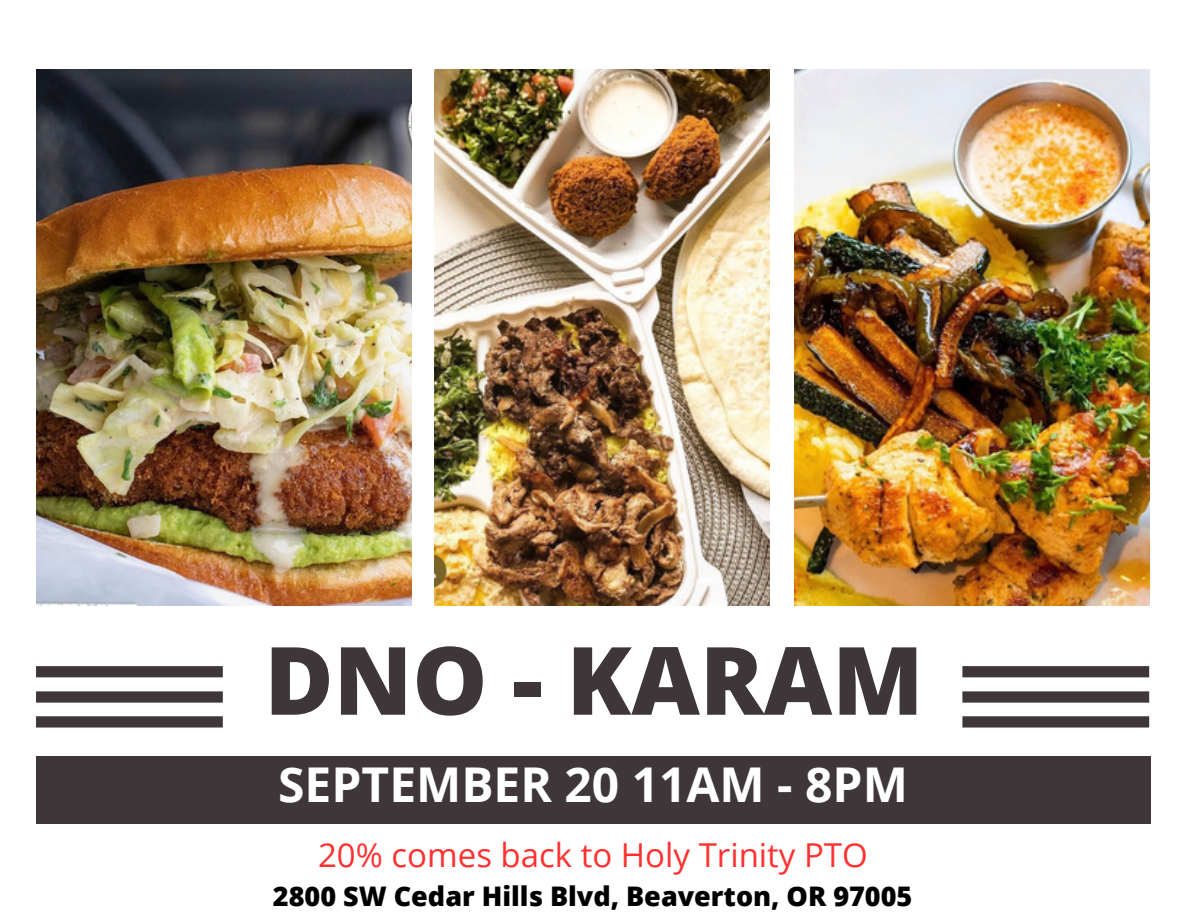
<style>
.page{position:relative;width:1188px;height:918px;background:#fff}
.page>*{position:absolute;margin:0;border:0;box-sizing:border-box;transform-origin:0 0}
.t1{font:800 94.5px "Open Sans";color:#3e3638}
.t2{font:700 48px "Open Sans";color:#fff}
.t3{font:33px "Open Sans";color:#ff3131}
.t4{font:800 27px "Open Sans";color:#000}
</style>
<div class="page">
<img style="left:36px;top:70px;width:376px;height:535px">
<img style="left:435px;top:70px;width:335px;height:535px">
<img style="left:794px;top:70px;width:356px;height:535px">
<div style="left:36px;top:666px;width:187px;height:11px;background:#3e3638"></div>
<div style="left:962px;top:666px;width:187px;height:11px;background:#3e3638"></div>
<div style="left:36px;top:691px;width:187px;height:12px;background:#3e3638"></div>
<div style="left:962px;top:691px;width:187px;height:12px;background:#3e3638"></div>
<div style="left:36px;top:716px;width:187px;height:12px;background:#3e3638"></div>
<div style="left:962px;top:716px;width:187px;height:12px;background:#3e3638"></div>
<div style="left:36px;top:756px;width:1114px;height:67px;background:#3e3638"></div>
<p class="t1" style="left:264px;top:614px;width:661px">DNO - KARAM</p>
<p class="t2" style="left:278px;top:750px;width:631px">SEPTEMBER 20 11AM - 8PM</p>
<p class="t3" style="left:318px;top:832px;width:551px">20% comes back to Holy Trinity PTO</p>
<p class="t4" style="left:273px;top:877px;width:641px">2800 SW Cedar Hills Blvd, Beaverton, OR 97005</p>
</div>
